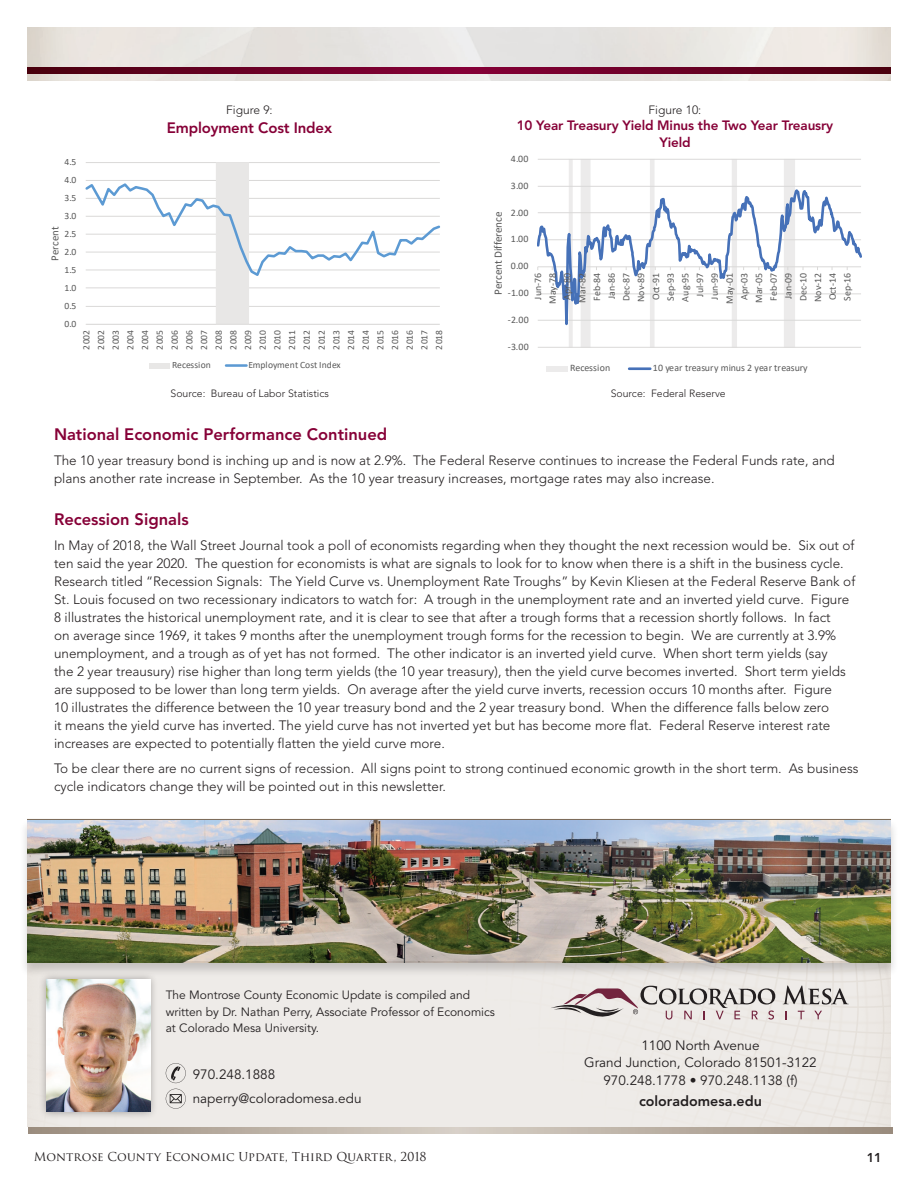
<style>
.page{position:relative;width:918px;height:1188px;background:#fff}
.page>*{position:absolute;margin:0;border:0;box-sizing:border-box;transform-origin:0 0}
.t1{font:800 16.5px "Avenir";color:#860037}
.t2{font:800 15px "Avenir";letter-spacing:-.01em;color:#860037}
.t3{font:800 14.25px "Avenir";color:#231f20}
.t4{font:300 13.5px/18px "Avenir";color:#231f20}
.t5{font:13.5px/24px "Avenir";color:#231f20}
.t6{font:800 13.5px/16.5px "Avenir";letter-spacing:-.01em;color:#860037;text-align:center}
.t7{font:800 12.75px "Avenir";color:#231f20}
.t8{font:12px/16.5px "Avenir";color:#231f20}
.t9{font:12px "Trajan Pro 3";color:#231f20}
.t10{font:300 12px "Avenir";color:#231f20}
.t11{font:11.25px "Calibri";letter-spacing:-.01em;color:#595959}
.t12{font:10.8px "Calibri";letter-spacing:-.005em;color:#595959}
.t13{font:300 10.5px "Avenir";color:#231f20}
.t14{font:9.9px/14.7px "Calibri";letter-spacing:.01em;color:#595959;text-align:right}
.t15{font:9.6px/14.7px "Calibri";letter-spacing:.01em;color:#595959;text-align:justify}
</style>
<div class="page">
<img style="left:27px;top:27px;width:864px;height:54px">
<svg style="left:27px;top:68px;width:864px;height:6px;background:#680023"></svg>
<svg style="left:28px;top:1128px;width:864px;height:6px;background:#b8ada1"></svg>
<div style="left:27px;top:978px;width:864px;height:149px;background:#eeebe8"></div>
<svg style="left:798px;top:1011px;width:7px;height:8px"></svg>
<svg style="left:814px;top:1011px;width:8px;height:8px"></svg>
<svg style="left:783px;top:986px;width:66px;height:19px"></svg>
<svg style="left:551px;top:986px;width:224px;height:38px;background:#cdc5c4"></svg>
<svg style="left:166px;top:1063px;width:20px;height:20px"></svg>
<svg style="left:166px;top:1089px;width:20px;height:20px"></svg>
<div style="left:38px;top:971px;width:121px;height:149px;background:#231f20;opacity:.4"></div>
<img style="left:46px;top:980px;width:104px;height:131px">
<div style="left:19px;top:818px;width:880px;height:160px;background:#231f20;opacity:.2"></div>
<img style="left:27px;top:820px;width:864px;height:143px">
<hr style="left:27px;top:819px;width:864px;height:1px;background:#7c6954">
<hr style="left:86px;top:306px;width:354px;height:1px;background:#dad9d8">
<hr style="left:86px;top:288px;width:354px;height:1px;background:#dad9d8">
<hr style="left:86px;top:180px;width:354px;height:1px;background:#dad9d8">
<hr style="left:86px;top:162px;width:354px;height:1px;background:#dad9d8">
<svg style="left:87px;top:163px;width:352px;height:161px"></svg>
<hr style="left:86px;top:324px;width:354px;height:1px;background:#dad9d8">
<svg style="left:85px;top:181px;width:355px;height:97px"></svg>
<div style="left:149px;top:363px;width:21px;height:5px;background:#e8e7e6"></div>
<hr style="left:226px;top:364px;width:21px;height:3px;background:#5c9ad3">
<svg style="left:538px;top:159px;width:323px;height:19px"></svg>
<svg style="left:537px;top:178px;width:324px;height:170px"></svg>
<div style="left:547px;top:366px;width:21px;height:5px;background:#ecebeb"></div>
<hr style="left:629px;top:367px;width:21px;height:3px;background:#4671b8">
<p class="t15" style="left:64px;top:154px;width:13px">4.5</p>
<p class="t15" style="left:64px;top:172px;width:13px">4.0</p>
<p class="t15" style="left:64px;top:190px;width:13px">3.5</p>
<p class="t15" style="left:64px;top:208px;width:13px">3.0</p>
<p class="t12" style="left:47px;top:261px;width:35px;rotate:-90deg">Percent</p>
<p class="t15" style="left:64px;top:226px;width:13px">2.5</p>
<p class="t15" style="left:64px;top:244px;width:13px">2.0</p>
<p class="t15" style="left:64px;top:262px;width:13px">1.5</p>
<p class="t15" style="left:64px;top:280px;width:13px">1.0</p>
<p class="t15" style="left:64px;top:298px;width:13px">0.5</p>
<p class="t15" style="left:64px;top:316px;width:13px">0.0</p>
<p class="t10" style="left:226px;top:103px;width:48px">Figure 9:</p>
<p class="t2" style="left:167px;top:119px;width:167px">Employment Cost Index</p>
<p class="t15" style="left:79px;top:350px;width:21px;rotate:-90deg">2002<br>2002<br>2003<br>2004<br>2004<br>2005<br>2006<br>2006<br>2007<br>2008<br>2008<br>2009<br>2010<br>2010<br>2011<br>2012<br>2012<br>2013<br>2014<br>2014<br>2015<br>2016<br>2016<br>2017<br>2018</p>
<p class="t15" style="left:172px;top:357px;width:40px">Recession</p>
<p class="t15" style="left:248px;top:357px;width:94px">Employment Cost Index</p>
<p class="t10" style="left:649px;top:103px;width:54px">Figure 10:</p>
<p class="t6" style="left:517px;top:118px;width:318px">10 Year Treasury Yield Minus the Two Year Treausry<br>Yield</p>
<p class="t14" style="left:511px;top:151px;width:19px">4.00</p>
<p class="t14" style="left:511px;top:178px;width:19px">3.00</p>
<p class="t14" style="left:511px;top:205px;width:19px">2.00</p>
<p class="t11" style="left:490px;top:295px;width:85px;rotate:-90deg">Percent Difference</p>
<p class="t14" style="left:511px;top:232px;width:19px">1.00</p>
<p class="t14" style="left:511px;top:258px;width:19px">0.00</p>
<p class="t14" style="left:530px;top:304px;width:33px;rotate:-90deg">Jun-76<br>May-78<br>Apr-80<br>Mar-82<br>Feb-84<br>Jan-86<br>Dec-87<br>Nov-89<br>Oct-91<br>Sep-93<br>Aug-95<br>Jul-97<br>Jun-99<br>May-01<br>Apr-03<br>Mar-05<br>Feb-07<br>Jan-09<br>Dec-10<br>Nov-12<br>Oct-14<br>Sep-16</p>
<p class="t14" style="left:508px;top:285px;width:22px">-1.00</p>
<p class="t14" style="left:508px;top:312px;width:22px">-2.00</p>
<p class="t14" style="left:508px;top:339px;width:22px">-3.00</p>
<p class="t14" style="left:570px;top:360px;width:42px">Recession</p>
<p class="t14" style="left:653px;top:360px;width:156px">10 year treasury minus 2 year treasury</p>
<p class="t13" style="left:171px;top:387px;width:160px">Source: Bureau of Labor Statistics</p>
<p class="t13" style="left:611px;top:387px;width:116px">Source: Federal Reserve</p>
<p class="t1" style="left:54px;top:424px;width:335px">National Economic Performance Continued</p>
<p class="t4" style="left:54px;top:451px;width:782px">The 10 year treasury bond is inching up and is now at 2.9%. The Federal Reserve continues to increase the Federal Funds rate, and plans another rate increase in September. As the 10 year treasury increases, mortgage rates may also increase.</p>
<p class="t1" style="left:54px;top:510px;width:136px">Recession Signals</p>
<p class="t4" style="left:54px;top:537px;width:803px">In May of 2018, the Wall Street Journal took a poll of economists regarding when they thought the next recession would be. Six out of ten said the year 2020. The question for economists is what are signals to look for to know when there is a shift in the business cycle.<br>Research titled “Recession Signals: The Yield Curve vs. Unemployment Rate Troughs” by Kevin Kliesen at the Federal Reserve Bank of St. Louis focused on two recessionary indicators to watch for: A trough in the unemployment rate and an inverted yield curve. Figure 8 illustrates the historical unemployment rate, and it is clear to see that after a trough forms that a recession shortly follows. In fact<br>on average since 1969, it takes 9 months after the unemployment trough forms for the recession to begin. We are currently at 3.9% unemployment, and a trough as of yet has not formed. The other indicator is an inverted yield curve. When short term yields (say<br>the 2 year treausury) rise higher than long term yields (the 10 year treasury), then the yield curve becomes inverted. Short term yields are supposed to be lower than long term yields. On average after the yield curve inverts, recession occurs 10 months after. Figure<br>10 illustrates the difference between the 10 year treasury bond and the 2 year treasury bond. When the difference falls below zero<br>it means the yield curve has inverted. The yield curve has not inverted yet but has become more flat. Federal Reserve interest rate increases are expected to potentially flatten the yield curve more.</p>
<p class="t4" style="left:54px;top:759px;width:806px">To be clear there are no current signs of recession. All signs point to strong continued economic growth in the short term. As business cycle indicators change they will be pointed out in this newsletter.</p>
<p class="t8" style="left:166px;top:987px;width:331px">The Montrose County Economic Update is compiled and written by Dr. Nathan Perry, Associate Professor of Economics at Colorado Mesa University.</p>
<p class="t5" style="left:193px;top:1063px;width:170px">970.248.1888 naperry@coloradomesa.edu</p>
<p class="t5" style="left:584px;top:1038px;width:234px;line-height:16.5px;text-align:center">1100 North Avenue<br>Grand Junction, Colorado 81501-3122</p>
<p class="t5" style="left:603px;top:1068px;width:196px">970.248.1778 • 970.248.1138 (f)</p>
<p class="t3" style="left:639px;top:1092px;width:124px">coloradomesa.edu</p>
<p class="t9" style="left:34px;top:1148px;width:394px">Montrose County Economic Update, Third Quarter, 2018</p>
<p class="t7" style="left:867px;top:1150px;width:17px">11</p>
</div>
